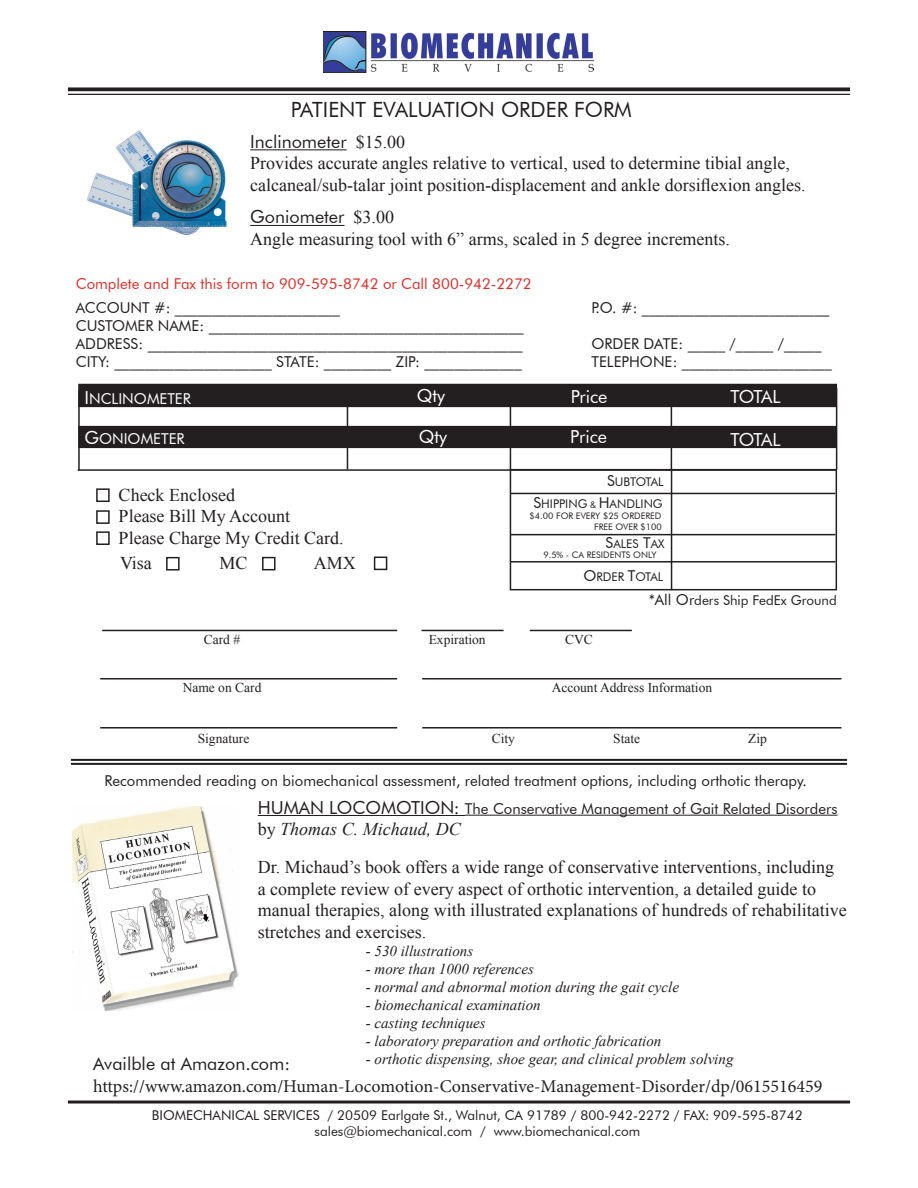
<style>
.page{position:relative;width:918px;height:1188px;background:#fff}
.page>*{position:absolute;margin:0;border:0;box-sizing:border-box;transform-origin:0 0}
.t1{font:21px "Futura BT";color:#231f20}
.t2{font:18px/21.6px "Times New Roman";color:#231f20}
.t3{font:18px "Minion Pro";color:#231f20}
.t4{font:18px "Futura BT";color:#231f20}
.t5{font:18px "Futura BT";color:#fff}
.t6{font:italic 18px "Times New Roman";color:#231f20}
.t7{font:15px "Futura BT";color:#231f20}
.t8{font:italic 15px "Times New Roman";color:#231f20}
.t9{font:15px "Futura BT";color:#231f20}
.t10{font:15px "Futura BT";color:#e12c26}
.t11{font:15px "Futura BT";color:#fff}
.t12{font:13.5px "Futura BT";color:#231f20}
.t13{font:13.5px "Times New Roman";color:#231f20}
.t14{font:12px "Futura BT";color:#231f20}
.t15{font:12px "Futura BT";letter-spacing:-.03em;color:#231f20}
.t16{font:9px "Futura BT";color:#231f20}
.s1{font-family:"Times New Roman"}
.s2{font-size:18px}
.s3{font-size:15px}
.s4{font-size:9px}
.s5{font-style:normal}
</style>
<div class="page">
<hr style="left:258px;top:815px;width:207px;height:1px;background:#231f20">
<hr style="left:465px;top:815px;width:372px;height:1px;background:#231f20">
<div style="left:79px;top:385px;width:757px;height:21px;background:#231f20"></div>
<div style="left:78px;top:384px;width:759px;height:23px;border:2px solid #231f20"></div>
<svg style="left:68px;top:87px;width:782px;height:4px;background:#3d393a"></svg>
<hr style="left:68px;top:94px;width:782px;height:1px;background:#231f20">
<hr style="left:511px;top:534px;width:324px;height:1px;background:#231f20">
<div style="left:510px;top:469px;width:327px;height:121px;border:2px solid #231f20"></div>
<hr style="left:511px;top:561px;width:324px;height:2px;background:#231f20">
<hr style="left:511px;top:493px;width:324px;height:1px;background:#231f20">
<hr style="left:671px;top:470px;width:1px;height:120px;background:#231f20">
<div style="left:79px;top:427px;width:757px;height:20px;background:#231f20"></div>
<div style="left:78px;top:426px;width:759px;height:22px;border:2px solid #231f20"></div>
<hr style="left:78px;top:391px;width:2px;height:80px;background:#231f20">
<hr style="left:836px;top:388px;width:1px;height:81px;background:#231f20">
<hr style="left:671px;top:389px;width:1px;height:80px;background:#231f20">
<hr style="left:510px;top:388px;width:1px;height:81px;background:#231f20">
<hr style="left:78px;top:469px;width:757px;height:2px;background:#231f20">
<hr style="left:347px;top:391px;width:1px;height:78px;background:#231f20">
<img style="left:87px;top:130px;width:140px;height:105px">
<hr style="left:71px;top:759px;width:776px;height:2px;background:#231f20">
<hr style="left:71px;top:763px;width:776px;height:2px;background:#231f20">
<div style="left:166px;top:557px;width:14px;height:14px;border:2px solid #231f20"></div>
<div style="left:262px;top:557px;width:14px;height:13px;border:2px solid #231f20"></div>
<div style="left:374px;top:557px;width:13px;height:13px;border:2px solid #231f20"></div>
<div style="left:96px;top:510px;width:14px;height:14px;border:2px solid #231f20"></div>
<div style="left:96px;top:488px;width:14px;height:14px;border:2px solid #231f20"></div>
<hr style="left:68px;top:1101px;width:782px;height:3px;background:#231f20">
<img style="left:324px;top:32px;width:270px;height:41px">
<img style="left:73px;top:806px;width:165px;height:204px">
<div style="left:96px;top:531px;width:14px;height:14px;border:2px solid #231f20"></div>
<hr style="left:102px;top:630px;width:295px;height:1px;background:#231f20">
<hr style="left:422px;top:630px;width:82px;height:1px;background:#231f20">
<hr style="left:530px;top:630px;width:102px;height:1px;background:#231f20">
<hr style="left:100px;top:678px;width:297px;height:1px;background:#231f20">
<hr style="left:422px;top:678px;width:419px;height:1px;background:#231f20">
<hr style="left:100px;top:727px;width:297px;height:2px;background:#231f20">
<hr style="left:422px;top:727px;width:419px;height:2px;background:#231f20">
<hr style="left:250px;top:149px;width:97px;height:1px;background:#231f20">
<hr style="left:250px;top:225px;width:95px;height:1px;background:#231f20">
<p class="t1" style="left:291px;top:97px;width:343px">PATIENT EVALUATION ORDER FORM</p>
<p class="t4" style="left:250px;top:131px;width:157px">Inclinometer <span class="s1">$15.00</span></p>
<p class="t2" style="left:250px;top:152px;width:541px">Provides accurate angles relative to vertical, used to determine tibial angle,</p>
<p class="t2" style="left:250px;top:174px;width:557px">calcaneal/sub-talar joint position-displacement and ankle dorsiflexion angles.</p>
<p class="t4" style="left:250px;top:206px;width:145px">Goniometer <span class="s1">$3.00</span></p>
<p class="t2" style="left:250px;top:228px;width:481px">Angle measuring tool with 6” arms, scaled in 5 degree increments.</p>
<p class="t10" style="left:76px;top:274px;width:457px">Complete and Fax this form to 909-595-8742 or Call 800-942-2272</p>
<p class="t7" style="left:76px;top:298px;width:266px">ACCOUNT #: ______________________</p>
<p class="t7" style="left:76px;top:316px;width:449px">CUSTOMER NAME: __________________________________________</p>
<p class="t7" style="left:76px;top:334px;width:448px">ADDRESS: __________________________________________________</p>
<p class="t7" style="left:76px;top:352px;width:448px">CITY: _____________________ STATE: _________ ZIP: _____________</p>
<p class="t9" style="left:591px;top:298px;width:239px">P.O. #: _________________________</p>
<p class="t9" style="left:591px;top:334px;width:232px">ORDER DATE: _____ /_____ /_____</p>
<p class="t9" style="left:591px;top:352px;width:242px">TELEPHONE: ____________________</p>
<p class="t11" style="left:84px;top:389px;width:108px"><span class="s2">I</span>NCLINOMETER</p>
<p class="t11" style="left:84px;top:429px;width:102px"><span class="s2">G</span>ONIOMETER</p>
<p class="t2" style="left:119px;top:484px;width:118px">Check Enclosed</p>
<p class="t2" style="left:119px;top:505px;width:173px">Please Bill My Account</p>
<p class="t2" style="left:119px;top:527px;width:227px">Please Charge My Credit Card.</p>
<p class="t2" style="left:120px;top:552px;width:33px">Visa</p>
<p class="t2" style="left:219px;top:552px;width:30px">MC</p>
<p class="t2" style="left:314px;top:552px;width:43px">AMX</p>
<p class="t5" style="left:417px;top:384px;width:30px">Qty</p>
<p class="t5" style="left:419px;top:426px;width:30px">Qty</p>
<p class="t5" style="left:570px;top:426px;width:38px">Price</p>
<p class="t5" style="left:571px;top:385px;width:38px">Price</p>
<p class="t5" style="left:731px;top:385px;width:52px">TOTAL</p>
<p class="t5" style="left:731px;top:428px;width:52px">TOTAL</p>
<p class="t15" style="left:607px;top:475px;width:58px"><span class="s3">S</span>UBTOTAL</p>
<p class="t14" style="left:534px;top:496px;width:131px"><span class="s3">S</span>HIPPING <span class="s4">&amp;</span> <span class="s3">H</span>ANDLING</p>
<p class="t16" style="left:530px;top:511px;width:133px">$4.00 FOR EVERY $25 ORDERED</p>
<p class="t16" style="left:594px;top:521px;width:69px">FREE OVER $100</p>
<p class="t14" style="left:606px;top:537px;width:60px"><span class="s3">S</span>ALES <span class="s3">T</span>AX</p>
<p class="t16" style="left:543px;top:549px;width:115px">9.5% - CA RESIDENTS ONLY</p>
<p class="t14" style="left:583px;top:570px;width:81px"><span class="s3">O</span>RDER <span class="s3">T</span>OTAL</p>
<p class="t12" style="left:649px;top:592px;width:190px"><span class="s3">*All Or</span>ders Ship FedEx Ground</p>
<p class="t13" style="left:204px;top:630px;width:38px">Card #</p>
<p class="t13" style="left:429px;top:630px;width:58px">Expiration</p>
<p class="t13" style="left:565px;top:630px;width:29px">CVC</p>
<p class="t13" style="left:183px;top:679px;width:80px">Name on Card</p>
<p class="t13" style="left:552px;top:679px;width:162px">Account Address Information</p>
<p class="t13" style="left:198px;top:729px;width:53px">Signature</p>
<p class="t13" style="left:492px;top:729px;width:25px">City</p>
<p class="t13" style="left:613px;top:729px;width:28px">State</p>
<p class="t13" style="left:748px;top:729px;width:20px">Zip</p>
<p class="t7" style="left:104px;top:771px;width:704px">Recommended reading on biomechanical assessment, related treatment options, including orthotic therapy.</p>
<p class="t7" style="left:258px;top:799px;width:581px"><span class="s2">HUMAN LOCOMOTION:</span> The Conservative Management of Gait Related Disorders</p>
<p class="t6" style="left:258px;top:817px;width:205px"><span class="s5">by</span> Thomas C. Michaud, DC</p>
<p class="t2" style="left:258px;top:856px;width:590px">Dr. Michaud’s book offers a wide range of conservative interventions, including a complete review of every aspect of orthotic intervention, a detailed guide to manual therapies, along with illustrated explanations of hundreds of rehabilitative stretches and exercises.</p>
<p class="t8" style="left:366px;top:940px;width:109px">- 530 illustrations</p>
<p class="t8" style="left:366px;top:958px;width:170px">- more than 1000 references</p>
<p class="t8" style="left:366px;top:976px;width:315px">- normal and abnormal motion during the gait cycle</p>
<p class="t8" style="left:366px;top:994px;width:176px">- biomechanical examination</p>
<p class="t8" style="left:366px;top:1012px;width:121px">- casting techniques</p>
<p class="t8" style="left:366px;top:1030px;width:297px">- laboratory preparation and orthotic fabrication</p>
<p class="t8" style="left:366px;top:1048px;width:369px">- orthotic dispensing, shoe gear, and clinical problem solving</p>
<p class="t4" style="left:93px;top:1053px;width:199px">Availble at Amazon.com:</p>
<p class="t3" style="left:93px;top:1074px;width:731px">https://www.amazon.com/Human-Locomotion-Conservative-Management-Disorder/dp/0615516459</p>
<p class="t12" style="left:152px;top:1107px;width:652px">BIOMECHANICAL SERVICES / 20509 Earlgate St., Walnut, CA 91789 / 800-942-2272 / FAX: 909-595-8742</p>
<p class="t12" style="left:315px;top:1123px;width:327px">sales@biomechanical.com / www.biomechanical.com</p>
</div>
